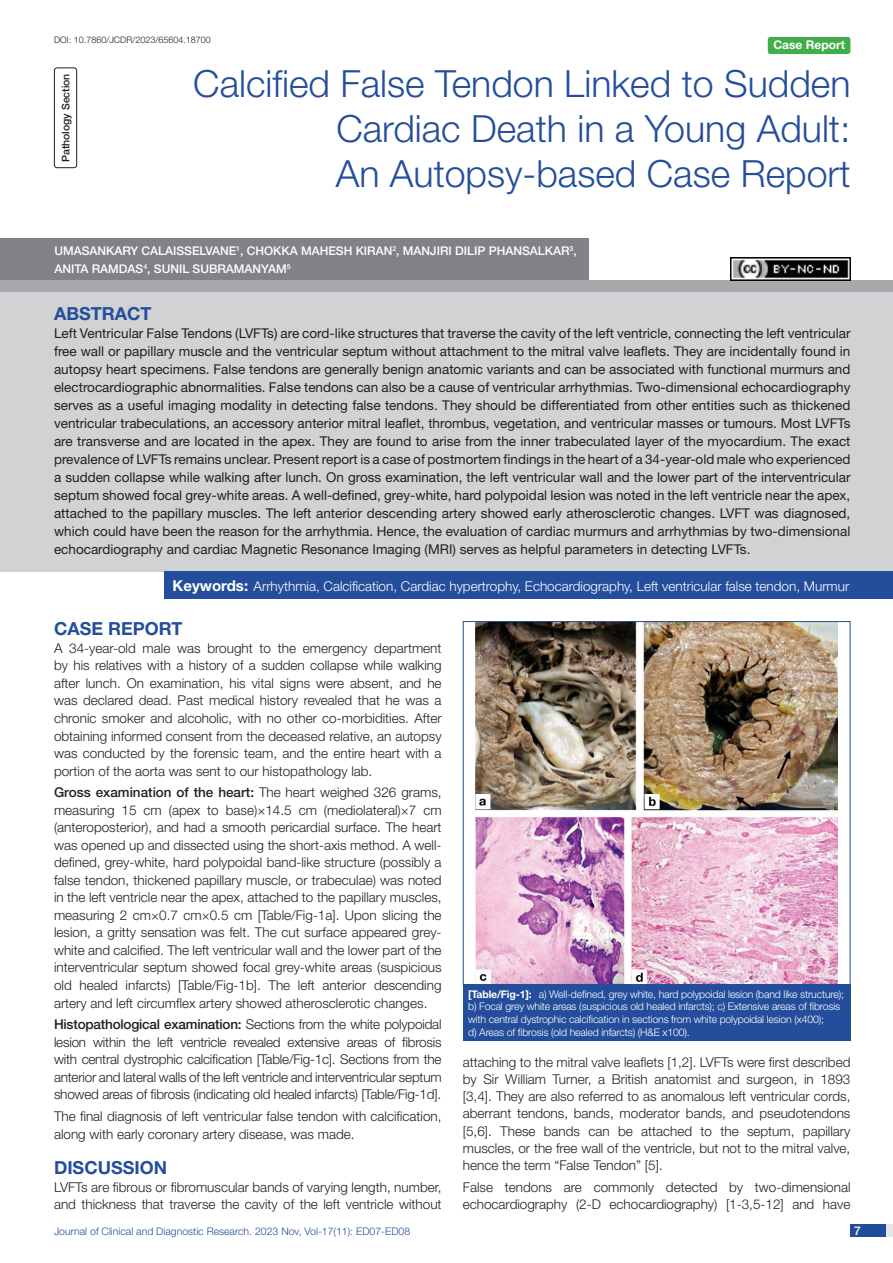
<style>
.page{position:relative;width:893px;height:1263px;background:#fff}
.page>*{position:absolute;margin:0;border:0;box-sizing:border-box;transform-origin:0 0}
.t1{font:300 37.5px/45px "Helvetica Neue";color:#244e9b;text-align:justify}
.Heading{font:700 18px "Helvetica Neue";color:#244e9b}
.Abstract_head{font:700 18px "Helvetica Neue";color:#244e9b}
.Body_text{font:300 13.5px/17.5px "Helvetica Neue";color:#231f20;text-align:justify}
.Abstract_Text{font:13.5px/18px "Helvetica Neue";color:#231f20;text-align:justify}
.Key_words{font:300 13.5px "Helvetica Neue";color:#fff}
.Author{font:500 12px/18.8px "Helvetica Neue";color:#fff}
.t2{font:700 12px "Helvetica Neue";color:#fff}
.TABLE_FIG{font:300 10.5px/12.6px "Helvetica Neue";letter-spacing:-.015em;color:#fff}
.t3{font:300 10.5px "Helvetica Neue";color:#244e9b}
.section{font:500 10.5px "Helvetica Neue";color:#231f20}
.DOI{font:300 9px "Helvetica Neue";color:#231f20}
.s1{font-weight:700;font-size:15px}
.s2{font-weight:500}
.s3{font-weight:700}
</style>
<div class="page">
<div style="left:850px;top:1224px;width:43px;height:13px;background:#e6e7e9"></div>
<div style="left:850px;top:1224px;width:35px;height:13px;background:#214c99"></div>
<div style="left:54px;top:68px;width:23px;height:100px;border:1px solid #231f20;border-radius:3px"></div>
<div style="left:768px;top:37px;width:82px;height:17px;background:#40ae49;border-radius:3px"></div>
<div style="left:0;top:280px;width:893px;height:12px;background:#a8a9ad"></div>
<div style="left:0;top:238px;width:588px;height:42px;background:#808285"></div>
<div style="left:0;top:292px;width:893px;height:279px;background:#d1d2d4"></div>
<div style="left:165px;top:571px;width:728px;height:28px;background:#244e9b"></div>
<img style="left:475px;top:623px;width:363px;height:360px">
<div style="left:463px;top:984px;width:387px;height:57px;background:#244e9b"></div>
<img style="left:730px;top:258px;width:120px;height:22px">
<p class="DOI" style="left:54px;top:35px;width:158px">DOI: 10.7860/JCDR/2023/65604.18700</p>
<p class="section" style="left:60px;top:162px;width:90px;rotate:-90deg">Pathology Section</p>
<p class="t1" style="left:336px;top:60px;width:516px;text-indent:-142px">Calcified False Tendon Linked to Sudden Cardiac Death in a Young Adult:<br>An Autopsy-based Case Report</p>
<p class="t2" style="left:773px;top:37px;width:73px">Case Report</p>
<p class="Author" style="left:54px;top:241px;width:524px">UMASANKARY CALAISSELVANE<sup>1</sup>, CHOKKA MAHESH KIRAN<sup>2</sup>, MANJIRI DILIP PHANSALKAR<sup>3</sup>,<br>ANITA RAMDAS<sup>4</sup>, SUNIL SUBRAMANYAM<sup>5</sup></p>
<p class="Abstract_head" style="left:54px;top:303px;width:99px">ABSTRACT</p>
<p class="Abstract_Text" style="left:54px;top:324px;width:798px">Left Ventricular False Tendons (LVFTs) are cord-like structures that traverse the cavity of the left ventricle, connecting the left ventricular free wall or papillary muscle and the ventricular septum without attachment to the mitral valve leaflets. They are incidentally found in autopsy heart specimens. False tendons are generally benign anatomic variants and can be associated with functional murmurs and electrocardiographic abnormalities. False tendons can also be a cause of ventricular arrhythmias. Two-dimensional echocardiography serves as a useful imaging modality in detecting false tendons. They should be differentiated from other entities such as thickened ventricular trabeculations, an accessory anterior mitral leaflet, thrombus, vegetation, and ventricular masses or tumours. Most LVFTs are transverse and are located in the apex. They are found to arise from the inner trabeculated layer of the myocardium. The exact prevalence of LVFTs remains unclear. Present report is a case of postmortem findings in the heart of a 34-year-old male who experienced a sudden collapse while walking after lunch. On gross examination, the left ventricular wall and the lower part of the interventricular septum showed focal grey-white areas. A well-defined, grey-white, hard polypoidal lesion was noted in the left ventricle near the apex, attached to the papillary muscles. The left anterior descending artery showed early atherosclerotic changes. LVFT was diagnosed, which could have been the reason for the arrhythmia. Hence, the evaluation of cardiac murmurs and arrhythmias by two-dimensional echocardiography and cardiac Magnetic Resonance Imaging (MRI) serves as helpful parameters in detecting LVFTs.</p>
<p class="Key_words" style="left:173px;top:578px;width:678px"><span class="s1">Keywords:</span> Arrhythmia, Calcification, Cardiac hypertrophy, Echocardiography, Left ventricular false tendon, Murmur</p>
<p class="Heading" style="left:54px;top:618px;width:130px">CASE REPORT</p>
<p class="Body_text" style="left:54px;top:639px;width:389px">A 34-year-old male was brought to the emergency department by his relatives with a history of a sudden collapse while walking after lunch. On examination, his vital signs were absent, and he was declared dead. Past medical history revealed that he was a chronic smoker and alcoholic, with no other co-morbidities. After obtaining informed consent from the deceased relative, an autopsy was conducted by the forensic team, and the entire heart with a portion of the aorta was sent to our histopathology lab.</p>
<p class="Body_text" style="left:54px;top:783px;width:389px"><span class="s2">Gross examination of the heart:</span> The heart weighed 326 grams, measuring 15 cm (apex to base)×14.5 cm (mediolateral)×7 cm (anteroposterior), and had a smooth pericardial surface. The heart was opened up and dissected using the short-axis method. A well&shy;defined, grey-white, hard polypoidal band-like structure (possibly a false tendon, thickened papillary muscle, or trabeculae) was noted in the left ventricle near the apex, attached to the papillary muscles, measuring 2 cm×0.7 cm×0.5 cm [Table/Fig-1a]. Upon slicing the lesion, a gritty sensation was felt. The cut surface appeared grey&shy;white and calcified. The left ventricular wall and the lower part of the interventricular septum showed focal grey-white areas (suspicious old healed infarcts) [Table/Fig-1b]. The left anterior descending artery and left circumflex artery showed atherosclerotic changes.</p>
<p class="Body_text" style="left:54px;top:1015px;width:389px"><span class="s2">Histopathological examination:</span> Sections from the white polypoidal lesion within the left ventricle revealed extensive areas of fibrosis with central dystrophic calcification [Table/Fig-1c]. Sections from the anterior and lateral walls of the left ventricle and interventricular septum showed areas of fibrosis (indicating old healed infarcts) [Table/Fig-1d].</p>
<p class="Body_text" style="left:54px;top:1107px;width:389px">The final diagnosis of left ventricular false tendon with calcification, along with early coronary artery disease, was made.</p>
<p class="Heading" style="left:54px;top:1157px;width:115px">DISCUSSION</p>
<p class="Body_text" style="left:54px;top:1178px;width:389px">LVFTs are fibrous or fibromuscular bands of varying length, number, and thickness that traverse the cavity of the left ventricle without</p>
<p class="TABLE_FIG" style="left:468px;top:987px;width:377px"><span class="s3">[Table/Fig-1]:</span> a) Well-defined, grey white, hard polypoidal lesion (band like structure); b) Focal grey white areas (suspicious old healed infarcts); c) Extensive areas of fibrosis with central dystrophic calcification in sections from white polypoidal lesion (x400);<br>d) Areas of fibrosis (old healed infarcts) (H&amp;E x100).</p>
<p class="Body_text" style="left:463px;top:1053px;width:389px">attaching to the mitral valve leaflets [1,2]. LVFTs were first described by Sir William Turner, a British anatomist and surgeon, in 1893 [3,4]. They are also referred to as anomalous left ventricular cords, aberrant tendons, bands, moderator bands, and pseudotendons [5,6]. These bands can be attached to the septum, papillary muscles, or the free wall of the ventricle, but not to the mitral valve, hence the term “False Tendon” [5].</p>
<p class="Body_text" style="left:463px;top:1178px;width:389px">False tendons are commonly detected by two-dimensional echocardiography (2-D echocardiography) [1-3,5-12] and have</p>
<p class="t3" style="left:54px;top:1225px;width:358px">Journal of Clinical and Diagnostic Research. 2023 Nov, Vol-17(11): ED07-ED08</p>
<p class="Author" style="left:854px;top:1221px;width:8px">7</p>
</div>
